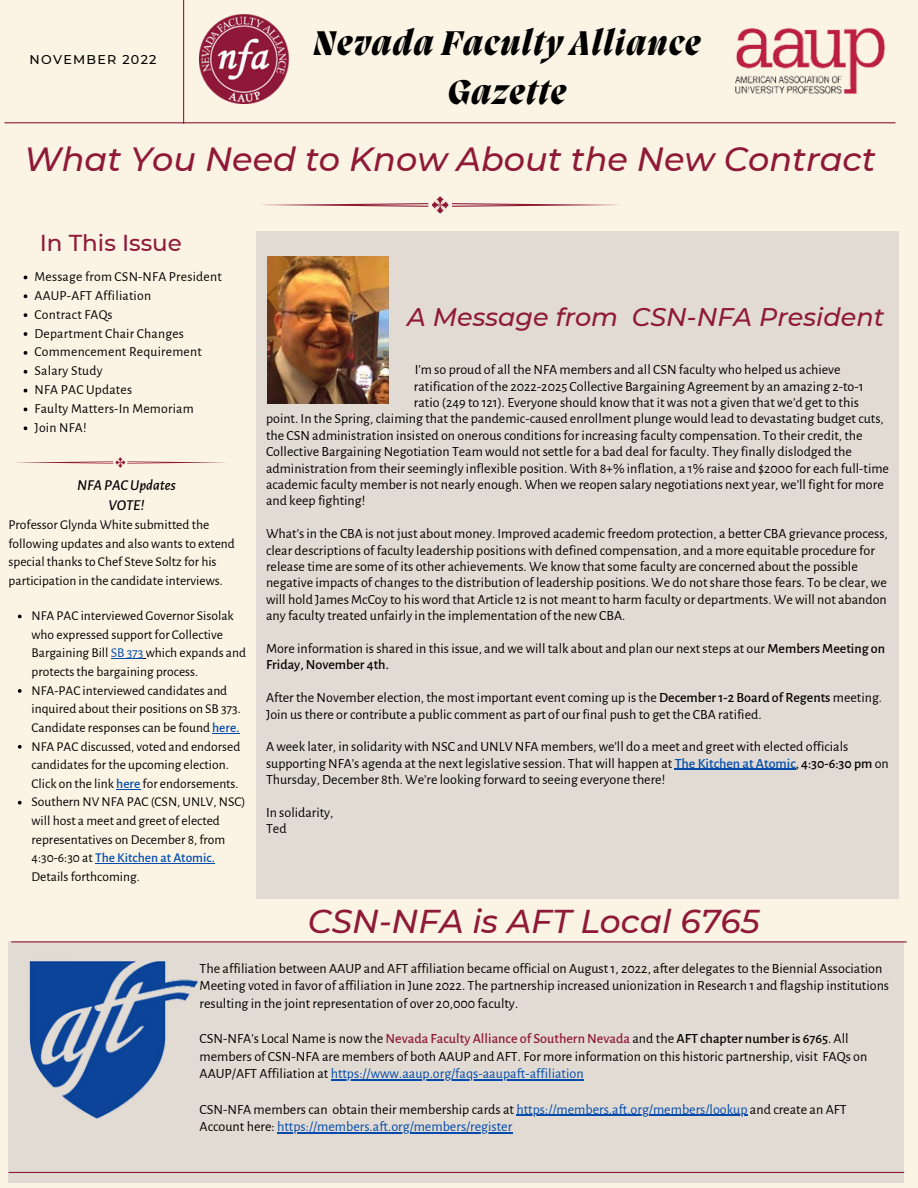
<style>
.page{position:relative;width:918px;height:1188px;background:#fbf4e4}
.page>*{position:absolute;margin:0;border:0;box-sizing:border-box;transform-origin:0 0}
.t1{font:italic 800 35.1px/48.9px "Migra";letter-spacing:.04em;color:#000;text-align:center}
.t2{font:italic 500 33.45px "Montserrat";color:#8f1a38}
.t3{font:italic 500 33px "Montserrat";color:#8f1a38}
.t4{font:italic 500 25.5px "Montserrat";color:#8f1a38}
.t5{font:500 22.95px "Montserrat";color:#8f1a38}
.t6{font:italic 500 15.15px/20.5px "Alegreya Sans";color:#000;text-align:center}
.t7{font:14.1px/17.5px "Alegreya Sans";color:#000}
.t8{font:14.1px/17.5px "Alegreya Sans";color:#004aad}
.t9{font:13.95px/16.4px "Alegreya Sans";color:#000}
.t10{font:13.65px/18.9px "Alegreya Sans";letter-spacing:.015em;color:#000}
.t11{font:13.5px/18.6px "Alegreya Sans";color:#000}
.t12{font:500 12.75px "Montserrat";letter-spacing:.1em;color:#000}
.s1{color:#004aad}
.s2{font-weight:500;color:#004aad}
.s3{font-weight:500}
.s4{font-weight:500;color:#8f1a38}
.s5{color:#000}
</style>
<div class="page">
<hr style="left:4px;top:122px;width:891px;height:1px;background:#8f1a38">
<hr style="left:183px;top:0;width:1px;height:124px;background:#8f1a38">
<div style="left:257px;top:232px;width:642px;height:667px;background:#e1dbd3"></div>
<div style="left:9px;top:941px;width:895px;height:242px;background:#e1dbd3"></div>
<hr style="left:9px;top:1172px;width:895px;height:1px;background:#8f1a38">
<hr style="left:11px;top:941px;width:896px;height:1px;background:#8f1a38">
<img style="left:735px;top:28px;width:151px;height:66px">
<img style="left:200px;top:15px;width:88px;height:89px">
<img style="left:267px;top:256px;width:122px;height:148px">
<img style="left:29px;top:961px;width:169px;height:158px">
<hr style="left:675px;top:769px;width:121px;height:1px;background:#004aad">
<svg style="left:260px;top:197px;width:360px;height:16px"></svg>
<svg style="left:14px;top:457px;width:212px;height:11px"></svg>
<svg style="left:24px;top:294px;width:3px;height:4px"></svg>
<svg style="left:24px;top:313px;width:3px;height:4px"></svg>
<svg style="left:24px;top:332px;width:3px;height:4px"></svg>
<svg style="left:24px;top:351px;width:3px;height:4px"></svg>
<svg style="left:24px;top:370px;width:3px;height:4px"></svg>
<svg style="left:24px;top:426px;width:3px;height:4px"></svg>
<hr style="left:331px;top:1080px;width:253px;height:1px;background:#004aad">
<hr style="left:516px;top:1115px;width:232px;height:1px;background:#004aad">
<hr style="left:277px;top:1132px;width:235px;height:2px;background:#004aad">
<svg style="left:18px;top:615px;width:4px;height:3px"></svg>
<hr style="left:111px;top:658px;width:32px;height:1px;background:#004aad">
<svg style="left:18px;top:689px;width:4px;height:4px"></svg>
<svg style="left:212px;top:733px;width:27px;height:1px"></svg>
<svg style="left:18px;top:745px;width:4px;height:4px"></svg>
<svg style="left:116px;top:789px;width:24px;height:1px"></svg>
<svg style="left:18px;top:801px;width:4px;height:4px"></svg>
<hr style="left:95px;top:863px;width:120px;height:1px;background:#004aad">
<p class="t12" style="left:30px;top:52px;width:129px">NOVEMBER 2022</p>
<h1 class="t1" style="left:313px;top:22px;width:389px">Nevada Faculty Alliance<br>Gazette</h1>
<h2 class="t2" style="left:24px;top:138px;width:853px">What You Need to Know About the New Contract</h2>
<h3 class="t5" style="left:40px;top:229px;width:144px">In This Issue</h3>
<p class="t10" style="left:35px;top:267px;width:189px">Message from CSN-NFA President<br>AAUP-AFT Affiliation<br>Contract FAQs<br>Department Chair Changes<br>Commencement Requirement<br>Salary Study<br>NFA PAC Updates<br>Faulty Matters-In Memoriam<br>Join NFA!</p>
<p class="t6" style="left:77px;top:475px;width:100px">NFA PACUpdates<br>VOTE!</p>
<p class="t11" style="left:9px;top:516px;width:228px">Professor Glynda White submitted the following updates and also wants to extend special thanks to Chef Steve Soltz for his participation in the candidate interviews.</p>
<p class="t11" style="left:32px;top:607px;width:216px">NFA PAC interviewed Governor Sisolak who expressed support for Collective Bargaining Bill <span class="s1">SB 373</span> which expands and protects the bargaining process.<br>NFA-PAC interviewed candidates and inquired about their positions on SB 373.<br>Candidate responses can be found <span class="s2">here.<br></span>NFA PAC discussed, voted and endorsed candidates for the upcoming election.<br>Click on the link <span class="s2">here</span> for endorsements.<br>Southern NV NFA PAC (CSN, UNLV, NSC) will host a meet and greet of elected representatives on December 8, from 4:30-6:30 at <span class="s2">The Kitchen at Atomic.<br></span>Details forthcoming.</p>
<h3 class="t4" style="left:407px;top:301px;width:478px">A Message from CSN-NFA President</h3>
<p class="t9" style="left:415px;top:362px;width:427px">I’m so proud of all the NFA members and all CSN faculty who helped us achieve</p>
<p class="t9" style="left:414px;top:378px;width:451px">ratification of the 2022-2025 Collective Bargaining Agreement by an amazing 2-to-1</p>
<p class="t9" style="left:414px;top:395px;width:447px">ratio (249 to 121). Everyone should know that it was not a given that we’d get to this</p>
<p class="t9" style="left:266px;top:411px;width:619px">point. In the Spring, claiming that the pandemic-caused enrollment plunge would lead to devastating budget cuts,</p>
<p class="t9" style="left:266px;top:428px;width:598px">the CSN administration insisted on onerous conditions for increasing faculty compensation. To their credit, the</p>
<p class="t9" style="left:266px;top:444px;width:587px">Collective Bargaining Negotiation Team would not settle for a bad deal for faculty. They finally dislodged the</p>
<p class="t9" style="left:266px;top:460px;width:625px">administration from their seemingly inflexible position. With 8+% inflation, a 1% raise and $2000 for each full-time</p>
<p class="t9" style="left:266px;top:477px;width:619px">academic faculty member is not nearly enough. When we reopen salary negotiations next year, we’ll fight for more</p>
<p class="t9" style="left:266px;top:493px;width:101px">and keep fighting!</p>
<p class="t9" style="left:266px;top:526px;width:623px">What’s in the CBA is not just about money. Improved academic freedom protection, a better CBA grievance process, clear descriptions of faculty leadership positions with defined compensation, and a more equitable procedure for release time are some of its other achievements. We know that some faculty are concerned about the possible negative impacts of changes to the distribution of leadership positions. We do not share those fears. To be clear, we will hold James McCoy to his word that Article 12 is not meant to harm faculty or departments. We will not abandon any faculty treated unfairly in the implementation of the new CBA.</p>
<p class="t9" style="left:266px;top:641px;width:621px">More information is shared in this issue, and we will talk about and plan our next steps at our <span class="s3">Members Meeting on<br>Friday, November 4th.</span></p>
<p class="t9" style="left:266px;top:690px;width:618px">After the November election, the most important event coming up is the <span class="s3">December 1-2 Board of Regents</span> meeting.<br>Join us there or contribute a public comment as part of our final push to get the CBA ratified.</p>
<p class="t9" style="left:266px;top:739px;width:624px">A week later, in solidarity with NSC and UNLV NFA members, we’ll do a meet and greet with elected officials supporting NFA’s agenda at the next legislative session. That will happen at <span class="s2">The Kitchen at Atomic</span><span class="s3">, 4:30-6:30 pm</span> on<br>Thursday, December 8th. We’re looking forward to seeing everyone there!</p>
<p class="t9" style="left:266px;top:805px;width:69px">In solidarity,<br>Ted</p>
<h3 class="t3" style="left:308px;top:901px;width:453px">CSN-NFA is AFT Local 6765</h3>
<p class="t7" style="left:200px;top:960px;width:691px">The affiliation between AAUP and AFT affiliation became official on August 1, 2022, after delegates to the Biennial Association<br>Meeting voted in favor of affiliation in June 2022. The partnership increased unionization in Research 1 and flagship institutions resulting in the joint representation of over 20,000 faculty.</p>
<p class="t7" style="left:200px;top:1030px;width:669px">CSN-NFA's Local Name is now the <span class="s4">Nevada Faculty Alliance of Southern Nevada</span> and the <span class="s3">AFT chapter number is 6765</span>. All members of CSN-NFA are members of both AAUP and AFT. For more information on this historic partnership, visit FAQs on<br>AAUP/AFT Affiliation at <span class="s1">https://www.aaup.org/faqs-aaupaft-affiliation</span></p>
<p class="t8" style="left:200px;top:1101px;width:649px"><span class="s5">CSN-NFA members can obtain their membership cards at</span> https://members.aft.org/members/lookup <span class="s5">and create an AFT<br>Account here:</span> https://members.aft.org/members/register</p>
</div>
